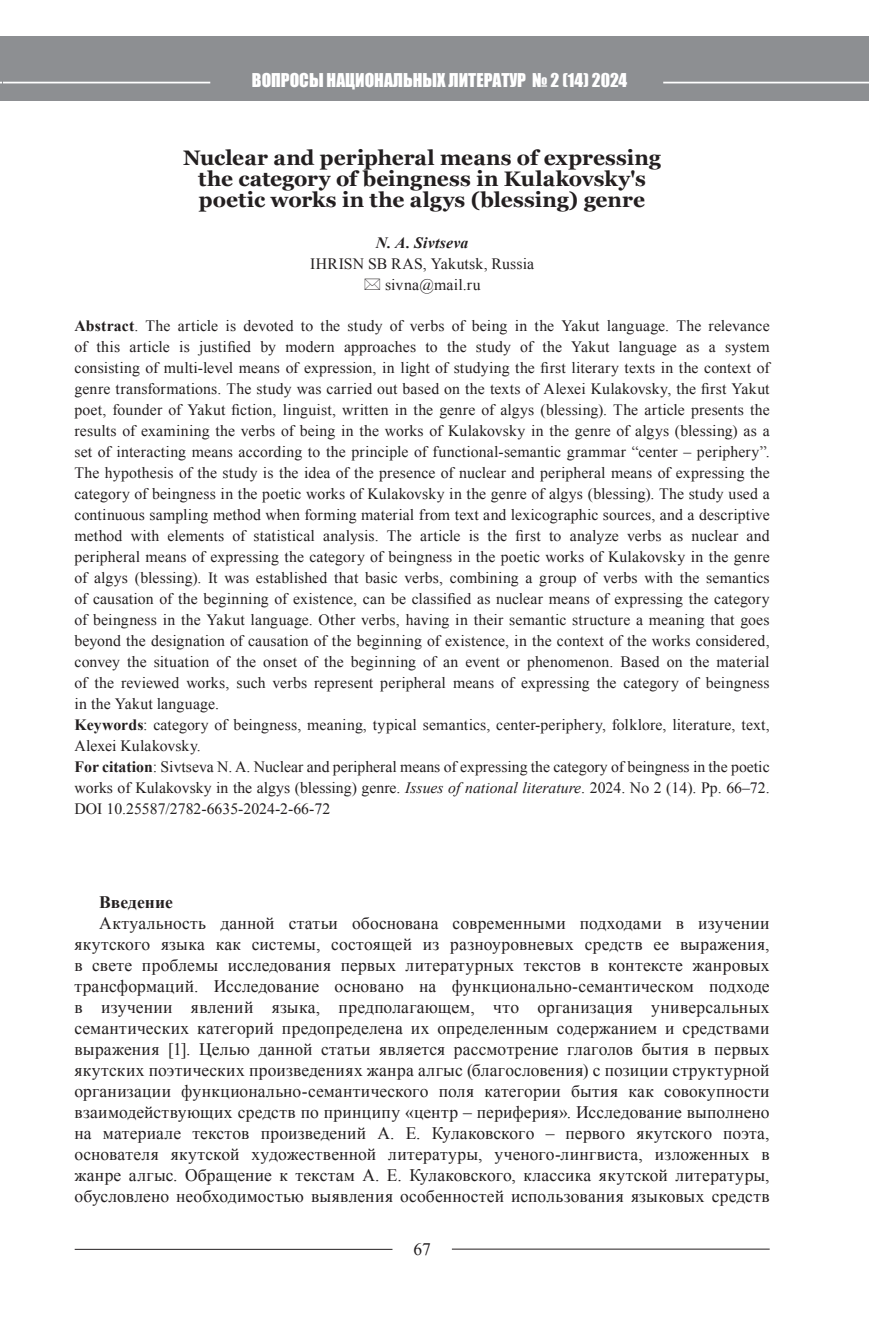
<style>
.page{position:relative;width:869px;height:1340px;background:#fff}
.page>*{position:absolute;margin:0;border:0;box-sizing:border-box;transform-origin:0 0}
.t1{font:700 21px/21px "Georgia";color:#231f20;text-align:center}
.t2{font:17.5px/21px "Times New Roman";letter-spacing:.01em;color:#231f20;text-align:justify}
.t3{font:17.5px "Impact";color:#fff}
.t4{font:700 17.5px "Times New Roman";color:#231f20}
.t5{font:15.75px/21px "Times New Roman";letter-spacing:.01em;color:#231f20}
.t6{font:italic 700 15.75px "Times New Roman";letter-spacing:.015em;color:#231f20}
.s1{font-weight:700}
.s2{font-style:italic}
</style>
<div class="page">
<div style="left:1px;top:36px;width:867px;height:64px;background:#8d8f92"></div>
<hr style="left:1px;top:82px;width:209px;height:1px;background:#fff">
<hr style="left:663px;top:82px;width:205px;height:1px;background:#fff">
<hr style="left:0;top:36px;width:2px;height:64px;background:#8d8f92">
<hr style="left:75px;top:1248px;width:317px;height:1px;background:#231f20">
<hr style="left:451px;top:1248px;width:318px;height:1px;background:#231f20">
<p class="t3" style="left:252px;top:66px;width:376px">ВОПРОСЫ НАЦИОНАЛЬНЫХ ЛИТЕРАТУР № 2 (14) 2024</p>
<h1 class="t1" style="left:183px;top:147px;width:479px">Nuclear and peripheral means of expressing the category of beingness in Kulakovsky's poetic works in the algys (blessing) genre</h1>
<p class="t6" style="left:375px;top:231px;width:94px">N. A. Sivtseva</p>
<p class="t5" style="left:385px;top:253px;width:150px;text-indent:-75px">IHRISN SB RAS, Yakutsk, Russia sivna@mail.ru</p>
<p class="t5" style="left:74px;top:314px;width:696px"><span class="s1">Abstract</span>. The article is devoted to the study of verbs of being in the Yakut language. The relevance of this article is justified by modern approaches to the study of the Yakut language as a system consisting of multi-level means of expression, in light of studying the first literary texts in the context of genre transformations. The study was carried out based on the texts of Alexei Kulakovsky, the first Yakut poet, founder of Yakut fiction, linguist, written in the genre of algys (blessing). The article presents the results of examining the verbs of being in the works of Kulakovsky in the genre of algys (blessing) as a set of interacting means according to the principle of functional-semantic grammar “center – periphery”.<br>The hypothesis of the study is the idea of the presence of nuclear and peripheral means of expressing the category of beingness in the poetic works of Kulakovsky in the genre of algys (blessing). The study used a continuous sampling method when forming material from text and lexicographic sources, and a descriptive method with elements of statistical analysis. The article is the first to analyze verbs as nuclear and peripheral means of expressing the category of beingness in the poetic works of Kulakovsky in the genre of algys (blessing). It was established that basic verbs, combining a group of verbs with the semantics of causation of the beginning of existence, can be classified as nuclear means of expressing the category of beingness in the Yakut language. Other verbs, having in their semantic structure a meaning that goes beyond the designation of causation of the beginning of existence, in the context of the works considered, convey the situation of the onset of the beginning of an event or phenomenon. Based on the material of the reviewed works, such verbs represent peripheral means of expressing the category of beingness in the Yakut language.<br><span class="s1">Keywords</span>: category of beingness, meaning, typical semantics, center-periphery, folklore, literature, text, Alexei Kulakovsky.<br><span class="s1">For citation</span>: Sivtseva N. A. Nuclear and peripheral means of expressing the category of beingness in the poetic works of Kulakovsky in the algys (blessing) genre. <span class="s2">Issues of national literature</span>. 2024. No 2 (14). Pp. 66–72.<br>DOI 10.25587/2782-6635-2024-2-66-72</p>
<p class="t4" style="left:99px;top:889px;width:75px">Введение</p>
<p class="t2" style="left:74px;top:912px;width:696px;text-indent:25px">Актуальность данной статьи обоснована современными подходами в изучении якутского языка как системы, состоящей из разноуровневых средств ее выражения, в свете проблемы исследования первых литературных текстов в контексте жанровых трансформаций. Исследование основано на функционально-семантическом подходе в изучении явлений языка, предполагающем, что организация универсальных семантических категорий предопределена их определенным содержанием и средствами выражения [1]. Целью данной статьи является рассмотрение глаголов бытия в первых якутских поэтических произведениях жанра алгыс (благословения) с позиции структурной организации функционально-семантического поля категории бытия как совокупности взаимодействующих средств по принципу «центр – периферия». Исследование выполнено на материале текстов произведений А. Е. Кулаковского – первого якутского поэта, основателя якутской художественной литературы, ученого-лингвиста, изложенных в жанре алгыс. Обращение к текстам А. Е. Кулаковского, классика якутской литературы, обусловлено необходимостью выявления особенностей использования языковых средств</p>
<p class="t2" style="left:413px;top:1238px;width:19px">67</p>
</div>
